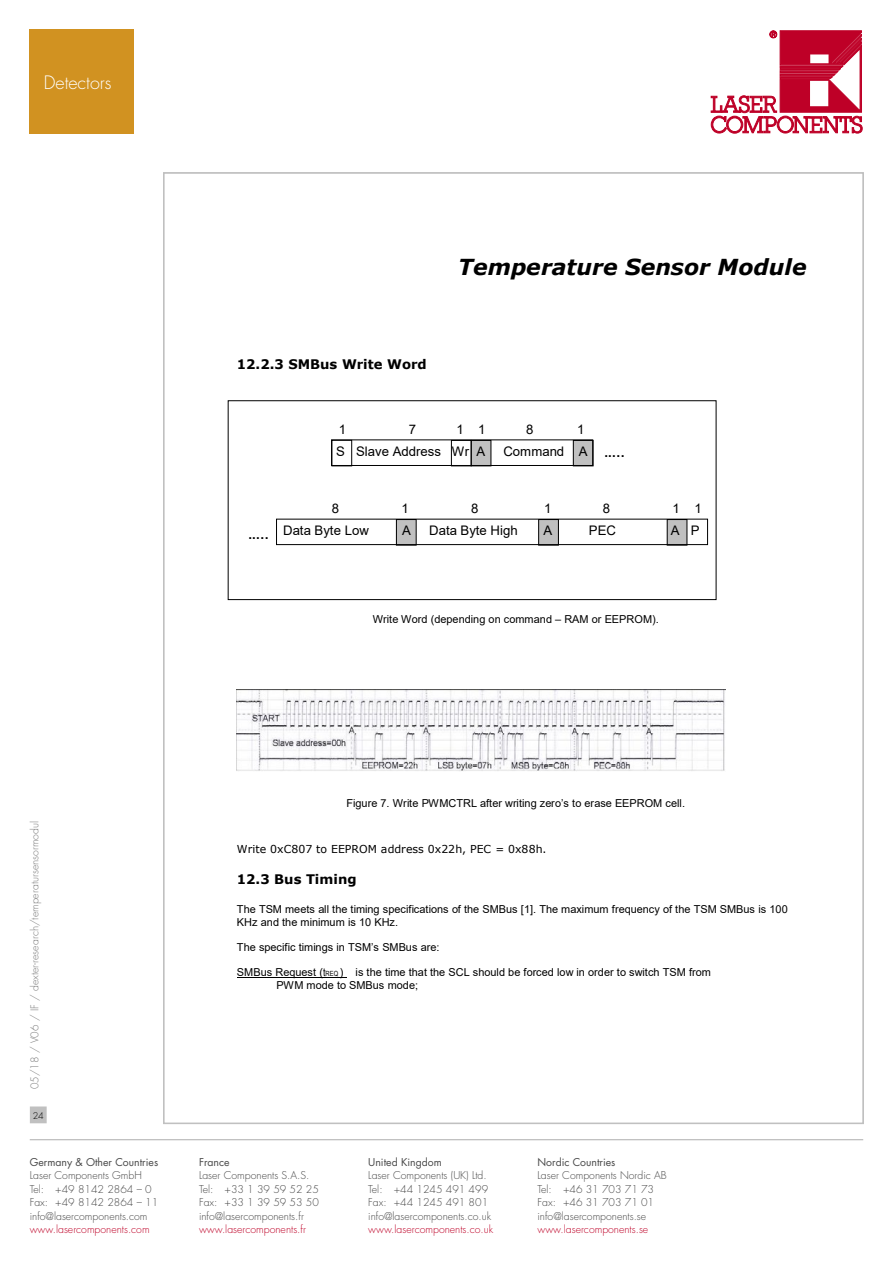
<style>
.page{position:relative;width:893px;height:1263px;background:#fff}
.page>*{position:absolute;margin:0;border:0;box-sizing:border-box;transform-origin:0 0}
.t1{font:italic 700 22.05px "Verdana";color:#000}
.t2{font:300 18px "Futura Std";color:#fff}
.t3{font:13.2px "Arial";color:#000}
.t4{font:700 13.2px "Verdana";color:#000}
.t5{font:700 13.2px "Arial";color:#000}
.t6{font:10.95px/12.8px "Arial";color:#000}
.t7{font:10.95px "Verdana";letter-spacing:.005em;color:#000}
.t8{font:300 10.5px/13.5px "Futura Std";color:#484848}
.t9{font:300 10.5px "Futura Std";color:#be0027}
.t10{font:10.5px "Futura Std";color:#484848}
.t11{font:300 10.5px "Futura Std";color:#7c7c7c}
.t12{font:300 9px "Futura Std";color:#000}
.s1{font-family:"Arial Narrow"}
.s2{font-family:"Arial Narrow";font-size:7.05px}
</style>
<div class="page">
<svg style="left:710px;top:30px;width:153px;height:104px"></svg>
<svg style="left:711px;top:31px;width:151px;height:102px"></svg>
<hr style="left:30px;top:1139px;width:833px;height:1px;background:#c0c0c0">
<div style="left:31px;top:1107px;width:15px;height:16px;background:#c0c0c0"></div>
<div style="left:30px;top:1106px;width:17px;height:17px;border:1px solid #c0c0c0"></div>
<img style="left:237px;top:689px;width:488px;height:82px">
<hr style="left:237px;top:977px;width:110px;height:1px;background:#000">
<div style="left:228px;top:400px;width:488px;height:200px;border:1px solid #000"></div>
<div style="left:573px;top:440px;width:20px;height:26px;background:#c0c0c0"></div>
<div style="left:573px;top:440px;width:20px;height:26px;border:1px solid #000"></div>
<div style="left:471px;top:440px;width:20px;height:26px;background:#c0c0c0"></div>
<div style="left:331px;top:439px;width:262px;height:27px;border:1px solid #000"></div>
<div style="left:331px;top:440px;width:21px;height:26px;border:1px solid #000"></div>
<div style="left:451px;top:440px;width:21px;height:26px;border:1px solid #000"></div>
<div style="left:397px;top:519px;width:19px;height:26px;background:#c0c0c0"></div>
<div style="left:396px;top:519px;width:21px;height:26px;border:1px solid #000"></div>
<div style="left:539px;top:519px;width:19px;height:26px;background:#c0c0c0"></div>
<div style="left:538px;top:519px;width:21px;height:26px;border:1px solid #000"></div>
<div style="left:667px;top:519px;width:20px;height:26px;background:#c0c0c0"></div>
<div style="left:667px;top:519px;width:20px;height:26px;border:1px solid #000"></div>
<div style="left:276px;top:519px;width:432px;height:26px;border:1px solid #000"></div>
<div style="left:30px;top:30px;width:104px;height:104px;background:#d19221"></div>
<h2 class="t2" style="left:44px;top:72px;width:69px">Detectors</h2>
<p class="t4" style="left:237px;top:356px;width:191px">12.2.3 SMBus Write Word</p>
<h1 class="t1" style="left:458px;top:253px;width:350px">Temperature Sensor Module</h1>
<p class="t3" style="left:339px;top:420px;width:9px">1</p>
<p class="t3" style="left:409px;top:420px;width:9px">7</p>
<p class="t3" style="left:456px;top:420px;width:31px">1 1</p>
<p class="t3" style="left:526px;top:420px;width:9px">8</p>
<p class="t3" style="left:577px;top:420px;width:9px">1</p>
<p class="t3" style="left:336px;top:442px;width:150px">S Slave Address Wr A</p>
<p class="t3" style="left:503px;top:442px;width:86px">Command A</p>
<p class="t5" style="left:604px;top:443px;width:22px">..…</p>
<p class="t5" style="left:248px;top:525px;width:22px">..…</p>
<p class="t3" style="left:332px;top:499px;width:9px">8</p>
<p class="t3" style="left:401px;top:499px;width:9px">1</p>
<p class="t3" style="left:471px;top:499px;width:9px">8</p>
<p class="t3" style="left:544px;top:499px;width:9px">1</p>
<p class="t3" style="left:603px;top:499px;width:9px">8</p>
<p class="t3" style="left:672px;top:499px;width:31px">1 1</p>
<p class="t3" style="left:283px;top:521px;width:87px">Data Byte Low</p>
<p class="t3" style="left:402px;top:521px;width:10px">A</p>
<p class="t3" style="left:429px;top:521px;width:90px">Data Byte High</p>
<p class="t3" style="left:543px;top:521px;width:10px">A</p>
<p class="t3" style="left:589px;top:521px;width:29px">PEC</p>
<p class="t3" style="left:671px;top:521px;width:30px">A P</p>
<p class="t6" style="left:373px;top:612px;width:288px">Write Word (depending on command – RAM or EEPROM).</p>
<p class="t11" style="left:28px;top:1089px;width:270px;rotate:-90deg">05/18 / V06 / IF / dexter-research/temperatursensormodul</p>
<p class="t12" style="left:33px;top:1110px;width:13px">24</p>
<p class="t10" style="left:30px;top:1155px;width:130px">Germany &amp; Other Countries</p>
<p class="t8" style="left:30px;top:1169px;width:130px">Laser Components GmbH<br>Tel: +49 8142 2864 – 0<br>Fax: +49 8142 2864 – 11 info@lasercomponents.com</p>
<p class="t9" style="left:30px;top:1223px;width:121px">www.lasercomponents.com</p>
<p class="t6" style="left:346px;top:797px;width:340px">Figure 7. Write PWMCTRL after writing zero’s to erase EEPROM cell.</p>
<p class="t7" style="left:237px;top:842px;width:311px">Write 0xC807 to EEPROM address 0x22h, PEC = 0x88h.</p>
<p class="t4" style="left:237px;top:871px;width:121px">12.3 Bus Timing</p>
<p class="t6" style="left:237px;top:903px;width:552px">The TSM meets all the timing specifications of the SMBus [1]. The maximum frequency of the TSM SMBus is 100<br>KHz and the minimum is 10 KHz.</p>
<p class="t6" style="left:237px;top:941px;width:204px">The specific timings in TSM’s SMBus are:</p>
<p class="t6" style="left:276px;top:966px;width:436px;text-indent:-40px">SMBus Request (<span class="s1">t</span><span class="s2">REQ</span> ) is the time that the SCL should be forced low in order to switch TSM from<br>PWM mode to SMBus mode;</p>
<p class="t10" style="left:199px;top:1155px;width:32px">France</p>
<p class="t8" style="left:199px;top:1169px;width:121px">Laser Components S.A.S.<br>Tel: +33 1 39 59 52 25<br>Fax: +33 1 39 59 53 50 info@lasercomponents.fr</p>
<p class="t9" style="left:199px;top:1223px;width:108px">www.lasercomponents.fr</p>
<p class="t10" style="left:368px;top:1155px;width:75px">United Kingdom</p>
<p class="t8" style="left:368px;top:1169px;width:124px">Laser Components (UK) Ltd.<br>Tel: +44 1245 491 499<br>Fax: +44 1245 491 801 info@lasercomponents.co.uk</p>
<p class="t9" style="left:368px;top:1223px;width:126px">www.lasercomponents.co.uk</p>
<p class="t10" style="left:537px;top:1155px;width:79px">Nordic Countries</p>
<p class="t8" style="left:537px;top:1169px;width:131px">Laser Components Nordic AB<br>Tel: +46 31 703 71 73<br>Fax: +46 31 703 71 01 info@lasercomponents.se</p>
<p class="t9" style="left:537px;top:1223px;width:112px">www.lasercomponents.se</p>
</div>
